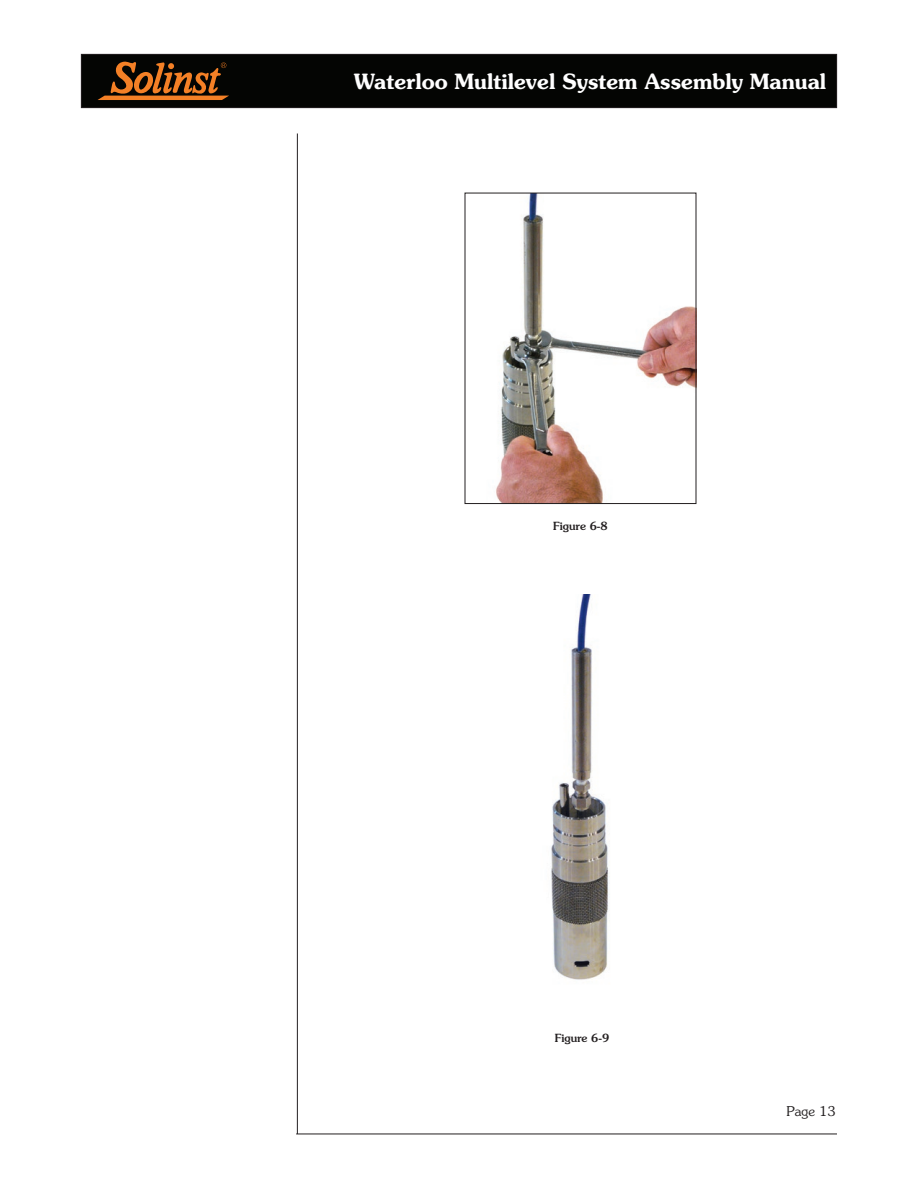
<style>
.page{position:relative;width:918px;height:1188px;background:#fff}
.page>*{position:absolute;margin:0;border:0;box-sizing:border-box;transform-origin:0 0}
.t1{font:600 21px "Souvenir Std";color:#fff}
.t2{font:300 13.5px "Souvenir Std";color:#231f20}
.t3{font:500 11.25px "Souvenir Std";color:#231f20}
</style>
<div class="page">
<div style="left:81px;top:54px;width:756px;height:54px;background:#040503"></div>
<div style="left:81px;top:54px;width:756px;height:54px;border:1px solid #231f20"></div>
<hr style="left:297px;top:134px;width:1px;height:1000px;background:#231f20">
<hr style="left:296px;top:1134px;width:541px;height:1px;background:#231f20">
<svg style="left:98px;top:62px;width:131px;height:38px"></svg>
<img style="left:551px;top:594px;width:58px;height:386px">
<img style="left:496px;top:195px;width:198px;height:307px">
<p class="t1" style="left:354px;top:68px;width:474px">Waterloo Multilevel System Assembly Manual</p>
<p class="t3" style="left:553px;top:519px;width:56px">Figure 6-8</p>
<p class="t3" style="left:555px;top:1031px;width:56px">Figure 6-9</p>
<p class="t2" style="left:786px;top:1103px;width:51px">Page 13</p>
</div>
